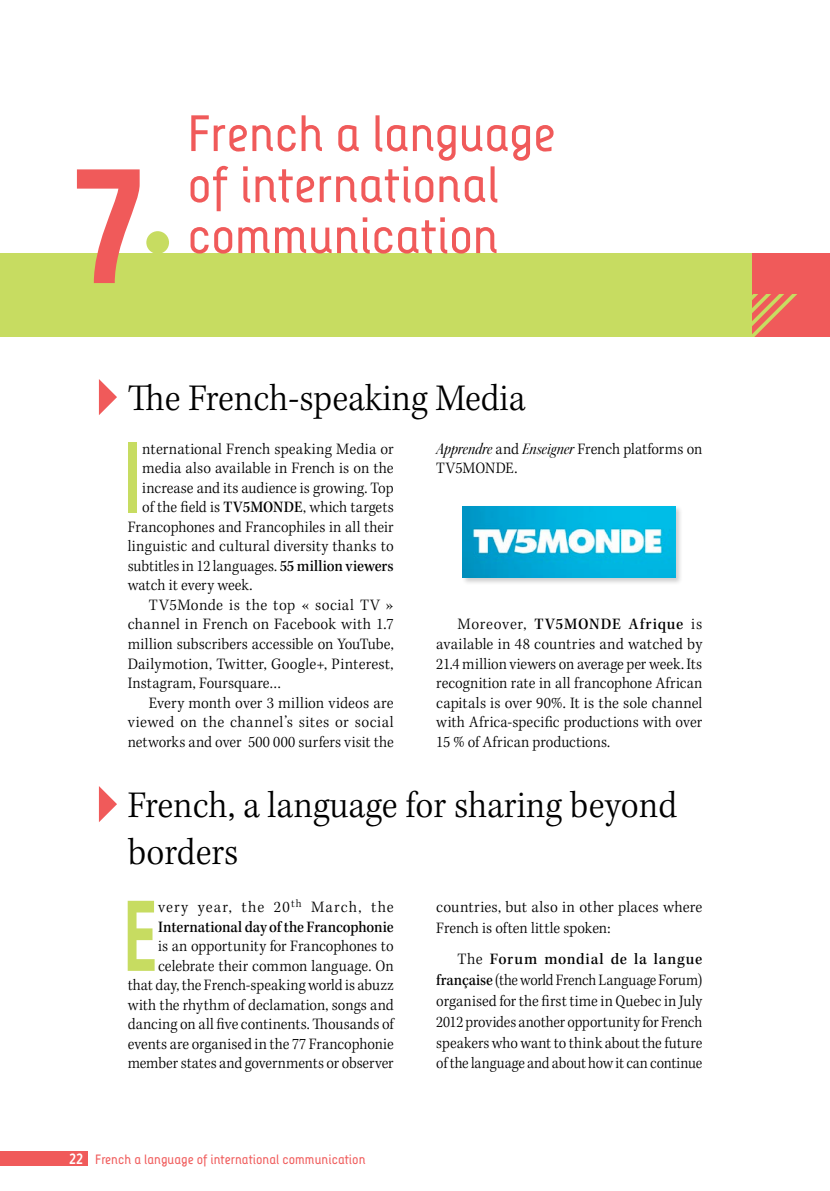
<style>
.page{position:relative;width:830px;height:1191px;background:#fff}
.page>*{position:absolute;margin:0;border:0;box-sizing:border-box;transform-origin:0 0}
.t1{font:700 167.1px "Decima+";color:#f05a5a}
.t2{font:700 100.05px "Decima+";color:#c7dc61;scale:.7 1}
.t3{font:51px/51px "Decima+";letter-spacing:-.005em;color:#f05a5a}
.t4{font:39px/46.8px "Kepler Std Light Scn";color:#000}
.t5{font:16.5px/19.5px "Kepler Std Light Scn";letter-spacing:.005em;color:#000}
.t6{font:16.5px "Kepler Std Light Scn";letter-spacing:.03em;color:#000}
.t7{font:16.5px "Kepler Std Medium Scn";letter-spacing:-.005em;color:#000}
.t8{font:16.5px "Kepler Std Medium Scn";letter-spacing:.05em;color:#000}
.t9{font:16.5px "Kepler Std Light Scn";letter-spacing:.065em;color:#000}
.t10{font:16.5px "Kepler Std Medium Scn";letter-spacing:.025em;color:#000}
.t11{font:13.5px "Decima+";color:#f05a5a}
.s1{font-family:"Kepler Std Medium Scn"}
.s2{font-family:"Kepler Std Scn It Disp"}
.s3{font-family:"Kepler Std Light Scn"}
.s4{font-family:"FS Albert";font-weight:700;font-size:15px;color:#fff}
</style>
<div class="page">
<div style="left:461px;top:504px;width:222px;height:81px;background:#000;opacity:.2"></div>
<img style="left:462px;top:506px;width:213px;height:72px">
<svg style="left:99px;top:786px;width:18px;height:36px"></svg>
<svg style="left:99px;top:379px;width:18px;height:36px"></svg>
<div style="left:0;top:1151px;width:87px;height:14px;background:#f05a5a"></div>
<div style="left:0;top:253px;width:829px;height:84px;background:#c7dc61"></div>
<div style="left:752px;top:253px;width:77px;height:84px;background:#f05a5a"></div>
<svg style="left:752px;top:294px;width:45px;height:43px"></svg>
<div style="left:146px;top:231px;width:23px;height:23px;background:#c7dc61;border-radius:50%"></div>
<h1 class="t1" style="left:75px;top:96px;width:73px">7</h1>
<h3 class="t3" style="left:187px;top:108px;width:369px">French a language of international</h3>
<h3 class="t3" style="left:187px;top:210px;width:312px">communication</h3>
<h3 class="t4" style="left:128px;top:376px;width:399px">The French-speaking Media</h3>
<h2 class="t2" style="left:122px;top:418px;width:30px">I</h2>
<p class="t5" style="left:142px;top:439px;width:253px">nternational French speaking Media or</p>
<p class="t5" style="left:142px;top:459px;width:253px">media also available in French is on the</p>
<p class="t5" style="left:142px;top:478px;width:253px">increase and its audience is growing. Top</p>
<p class="t5" style="left:142px;top:498px;width:253px">of the field is <span class="s1">TV5MONDE</span>, which targets</p>
<p class="t5" style="left:128px;top:517px;width:267px">Francophones and Francophiles in all their</p>
<p class="t5" style="left:128px;top:537px;width:267px">linguistic and cultural diversity thanks to</p>
<p class="t5" style="left:128px;top:556px;width:267px">subtitles in 12 languages. <span class="s1">55 million viewers</span></p>
<p class="t5" style="left:128px;top:576px;width:126px">watch it every week.</p>
<p class="t6" style="left:149px;top:595px;width:246px">TV5Monde is the top « social TV »</p>
<p class="t5" style="left:128px;top:615px;width:267px">channel in French on Facebook with 1.7</p>
<p class="t5" style="left:128px;top:634px;width:267px">million subscribers accessible on YouTube,</p>
<p class="t5" style="left:128px;top:654px;width:267px">Dailymotion, Twitter, Google+, Pinterest,</p>
<p class="t5" style="left:128px;top:673px;width:155px">Instagram, Foursquare…</p>
<p class="t5" style="left:149px;top:693px;width:246px">Every month over 3 million videos are</p>
<p class="t6" style="left:128px;top:712px;width:267px">viewed on the channel’s sites or social</p>
<p class="t5" style="left:128px;top:732px;width:267px">networks and over 500 000 surfers visit the</p>
<p class="t5" style="left:436px;top:439px;width:267px"><span class="s2">Apprendre</span> and <span class="s2">Enseigner</span> French platforms on<br>TV5MONDE.</p>
<p class="t8" style="left:457px;top:615px;width:246px"><span class="s3">Moreover,</span> TV5MONDE Afrique <span class="s3">is</span></p>
<p class="t5" style="left:436px;top:634px;width:267px;text-align:justify">available in 48 countries and watched by 21.4 million viewers on average per week. Its recognition rate in all francophone African capitals is over 90%. It is the sole channel with Africa-specific productions with over 15 % of African productions.</p>
<h3 class="t4" style="left:128px;top:783px;width:550px">French, a language for sharing beyond borders</h3>
<h2 class="t2" style="left:122px;top:876px;width:53px">E</h2>
<p class="t9" style="left:158px;top:898px;width:237px">very year, the 20<sup>th</sup> March, the</p>
<p class="t7" style="left:158px;top:917px;width:237px">International day of the Francophonie</p>
<p class="t5" style="left:128px;top:937px;width:267px;text-align:right">is an opportunity for Francophones to celebrate their common language. On<br>that day, the French-speaking world is abuzz with the rhythm of declamation, songs and dancing on all five continents. Thousands of events are organised in the 77 Francophonie member states and governments or observer</p>
<p class="t11" style="left:69px;top:1151px;width:298px"><span class="s4">22</span> French a language of international communication</p>
<p class="t5" style="left:436px;top:897px;width:267px;line-height:20.9px">countries, but also in other places where<br>French is often little spoken:</p>
<p class="t10" style="left:457px;top:949px;width:246px"><span class="s3">The</span> Forum mondial de la langue</p>
<p class="t5" style="left:436px;top:969px;width:267px;line-height:20.9px;text-align:justify"><span class="s1">française</span> (the world French Language Forum) organised for the first time in Quebec in July 2012 provides another opportunity for French speakers who want to think about the future of the language and about how it can continue</p>
</div>
